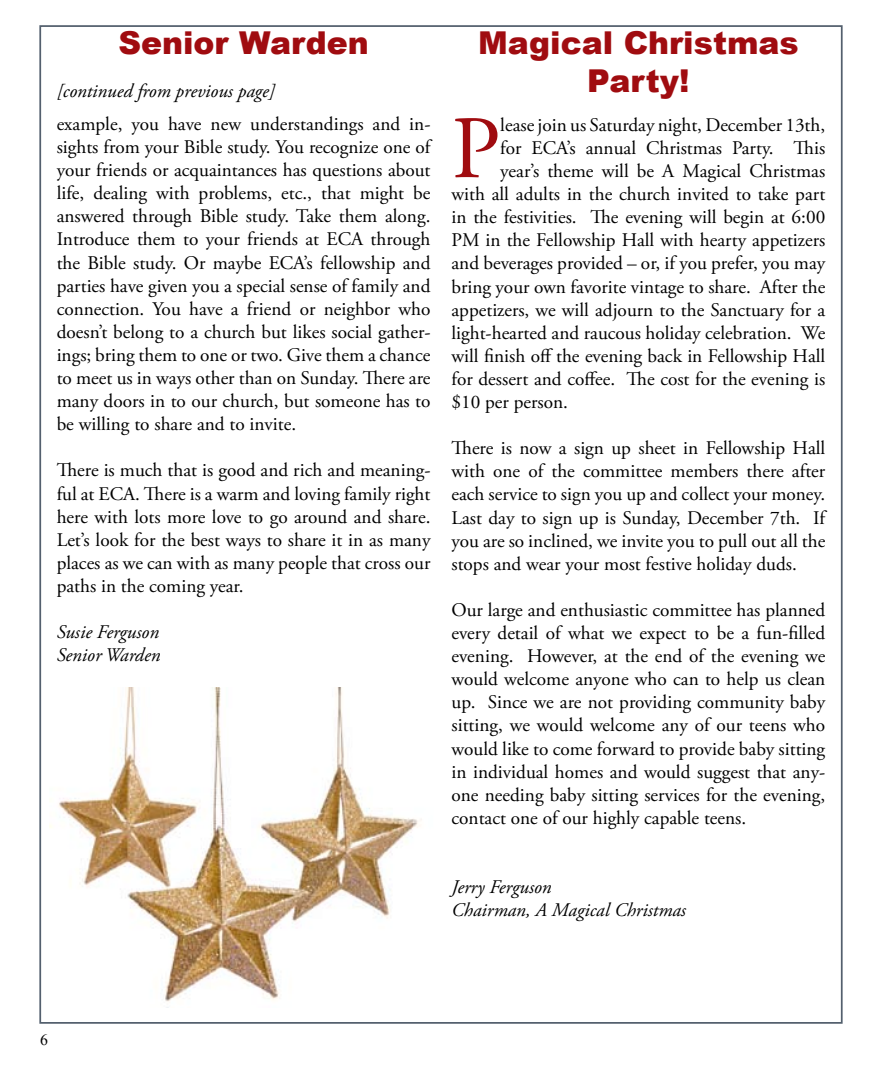
<style>
.page{position:relative;width:882px;height:1071px;background:#fff}
.page>*{position:absolute;margin:0;border:0;box-sizing:border-box;transform-origin:0 0}
.t1{font:88.9px "Adobe Garamond Pro";color:#a00c10}
.t2{font:900 31.5px/37.8px "Arial";color:#a00c10;text-align:center}
.t3{font:19.25px/23.1px "Adobe Garamond Pro";color:#000;text-align:justify}
.t4{font:italic 19.25px/23.1px "Adobe Garamond Pro";color:#000}
.t5{font:15.75px "Times New Roman";color:#000}
</style>
<div class="page">
<img style="left:50px;top:688px;width:372px;height:320px">
<h2 class="t2" style="left:118px;top:23px;width:252px">Senior Warden</h2>
<p class="t4" style="left:57px;top:80px;width:220px">[continued from previous page]</p>
<p class="t3" style="left:57px;top:113px;width:377px">example, you have new understandings and in&shy;sights from your Bible study. You recognize one of your friends or acquaintances has questions about life, dealing with problems, etc., that might be answered through Bible study. Take them along.<br>Introduce them to your friends at ECA through the Bible study. Or maybe ECA’s fellowship and parties have given you a special sense of family and connection. You have a friend or neighbor who doesn’t belong to a church but likes social gather&shy;ings; bring them to one or two. Give them a chance to meet us in ways other than on Sunday. There are many doors in to our church, but someone has to be willing to share and to invite.</p>
<p class="t3" style="left:57px;top:459px;width:375px">There is much that is good and rich and meaning&shy;ful at ECA. There is a warm and loving family right here with lots more love to go around and share.<br>Let’s look for the best ways to share it in as many places as we can with as many people that cross our paths in the coming year.</p>
<p class="t4" style="left:57px;top:621px;width:105px">Susie Ferguson<br>Senior Warden</p>
<h2 class="t2" style="left:478px;top:23px;width:322px">Magical Christmas<br>Party!</h2>
<h1 class="t1" style="left:452px;top:96px;width:50px">P</h1>
<p class="t3" style="left:500px;top:114px;width:326px">lease join us Saturday night, December 13th,</p>
<p class="t3" style="left:500px;top:137px;width:326px">for ECA’s annual Christmas Party. This</p>
<p class="t3" style="left:500px;top:160px;width:326px">year’s theme will be A Magical Christmas</p>
<p class="t3" style="left:452px;top:183px;width:375px">with all adults in the church invited to take part</p>
<p class="t3" style="left:452px;top:206px;width:375px">in the festivities. The evening will begin at 6:00</p>
<p class="t3" style="left:452px;top:229px;width:375px">PM in the Fellowship Hall with hearty appetizers</p>
<p class="t3" style="left:452px;top:253px;width:375px">and beverages provided – or, if you prefer, you may</p>
<p class="t3" style="left:452px;top:276px;width:375px">bring your own favorite vintage to share. After the</p>
<p class="t3" style="left:452px;top:299px;width:375px">appetizers, we will adjourn to the Sanctuary for a</p>
<p class="t3" style="left:452px;top:322px;width:375px">light-hearted and raucous holiday celebration. We</p>
<p class="t3" style="left:452px;top:345px;width:375px">will finish off the evening back in Fellowship Hall</p>
<p class="t3" style="left:452px;top:368px;width:375px">for dessert and coffee. The cost for the evening is</p>
<p class="t3" style="left:452px;top:391px;width:118px">$10 per person.</p>
<p class="t3" style="left:452px;top:437px;width:377px">There is now a sign up sheet in Fellowship Hall with one of the committee members there after each service to sign you up and collect your money.<br>Last day to sign up is Sunday, December 7th. If you are so inclined, we invite you to pull out all the stops and wear your most festive holiday duds.</p>
<p class="t3" style="left:452px;top:599px;width:375px">Our large and enthusiastic committee has planned every detail of what we expect to be a fun-filled evening. However, at the end of the evening we would welcome anyone who can to help us clean up. Since we are not providing community baby sitting, we would welcome any of our teens who would like to come forward to provide baby sitting in individual homes and would suggest that any&shy;one needing baby sitting services for the evening, contact one of our highly capable teens.</p>
<p class="t4" style="left:452px;top:876px;width:236px">Jerry Ferguson<br>Chairman, A Magical Christmas</p>
<p class="t5" style="left:40px;top:1029px;width:9px">6</p>
</div>
